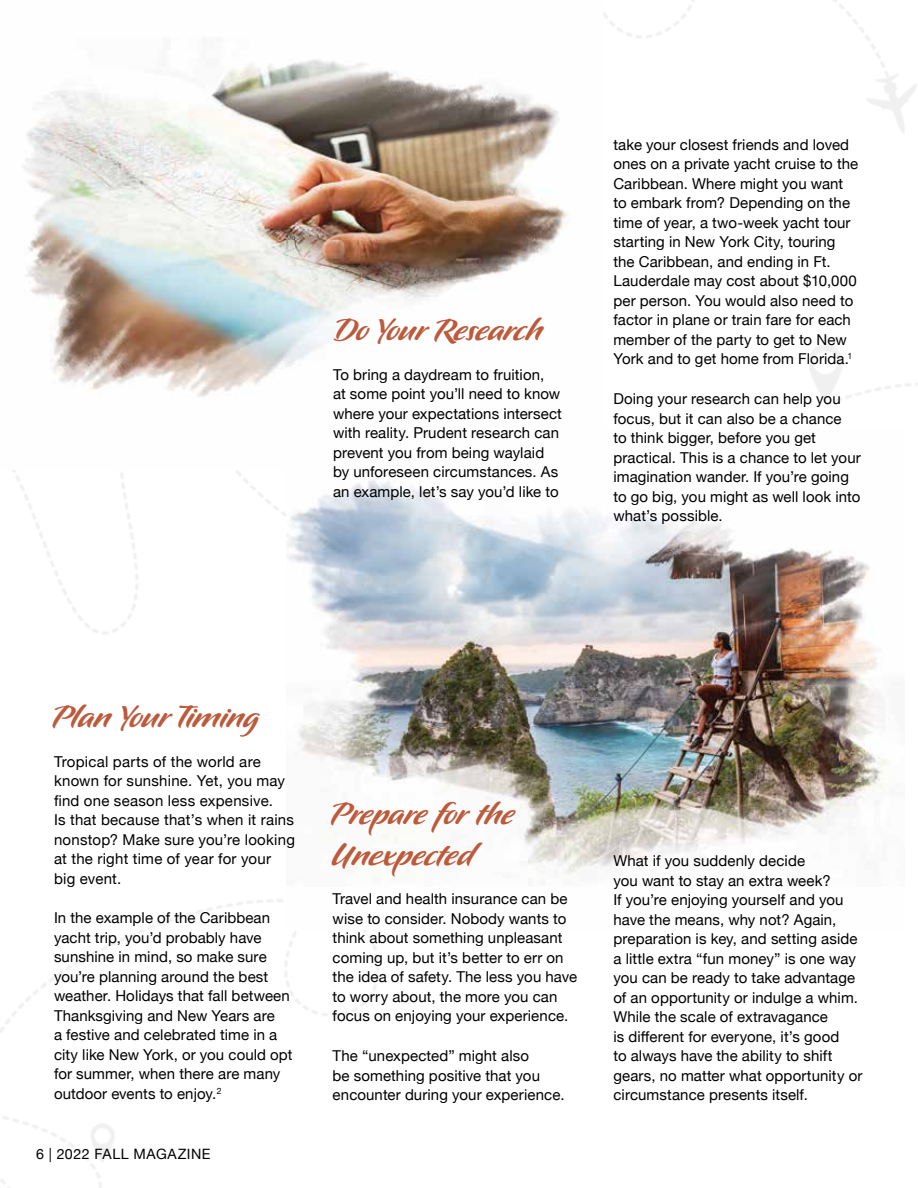
<style>
.page{position:relative;width:918px;height:1188px;background:#fff}
.page>*{position:absolute;margin:0;border:0;box-sizing:border-box;transform-origin:0 0}
.t1{font:37.5px/40.5px "P22 Pooper Black Pro";letter-spacing:-.025em;color:#bc5a3c}
.t2{font:15px/19.5px "Helvetica Neue";letter-spacing:.005em;color:#000}
.t3{font:14.25px "Helvetica Neue";letter-spacing:.035em;color:#000}
</style>
<div class="page">
<img style="left:23px;top:39px;width:545px;height:358px">
<img style="left:286px;top:479px;width:603px;height:399px">
<h1 class="t1" style="left:333px;top:311px;width:211px">Do Your Research</h1>
<p class="t2" style="left:333px;top:366px;width:231px">To bring a daydream to fruition,<br>at some point you’ll need to know where your expectations intersect with reality. Prudent research can prevent you from being waylaid by unforeseen circumstances. As an example, let’s say you’d like to</p>
<p class="t2" style="left:613px;top:136px;width:246px">take your closest friends and loved ones on a private yacht cruise to the Caribbean. Where might you want to embark from? Depending on the time of year, a two-week yacht tour starting in New York City, touring the Caribbean, and ending in Ft.<br>Lauderdale may cost about $10,000 per person. You would also need to factor in plane or train fare for each member of the party to get to New York and to get home from Florida.<sup>1</sup></p>
<p class="t2" style="left:613px;top:390px;width:249px">Doing your research can help you focus, but it can also be a chance<br>to think bigger, before you get practical. This is a chance to let your imagination wander. If you’re going to go big, you might as well look into what’s possible.</p>
<h1 class="t1" style="left:54px;top:698px;width:206px">Plan Your Timing</h1>
<p class="t2" style="left:54px;top:752px;width:242px">Tropical parts of the world are known for sunshine. Yet, you may find one season less expensive.<br>Is that because that’s when it rains nonstop? Make sure you’re looking at the right time of year for your big event.</p>
<p class="t2" style="left:54px;top:909px;width:240px">In the example of the Caribbean yacht trip, you’d probably have sunshine in mind, so make sure you’re planning around the best weather. Holidays that fall between<br>Thanksgiving and New Years are<br>a festive and celebrated time in a city like New York, or you could opt for summer, when there are many outdoor events to enjoy.<sup>2</sup></p>
<p class="t3" style="left:36px;top:1143px;width:176px">6 | 2022 FALL MAGAZINE</p>
<h1 class="t1" style="left:333px;top:795px;width:183px">Prepare for the<br>Unexpected</h1>
<p class="t2" style="left:333px;top:890px;width:246px">Travel and health insurance can be wise to consider. Nobody wants to think about something unpleasant coming up, but it’s better to err on the idea of safety. The less you have to worry about, the more you can focus on enjoying your experience.</p>
<p class="t2" style="left:333px;top:1047px;width:233px">The “unexpected” might also<br>be something positive that you encounter during your experience.</p>
<p class="t2" style="left:613px;top:852px;width:250px">What if you suddenly decide<br>you want to stay an extra week?<br>If you’re enjoying yourself and you have the means, why not? Again, preparation is key, and setting aside a little extra “fun money” is one way you can be ready to take advantage of an opportunity or indulge a whim.<br>While the scale of extravagance<br>is different for everyone, it’s good<br>to always have the ability to shift gears, no matter what opportunity or circumstance presents itself.</p>
</div>
